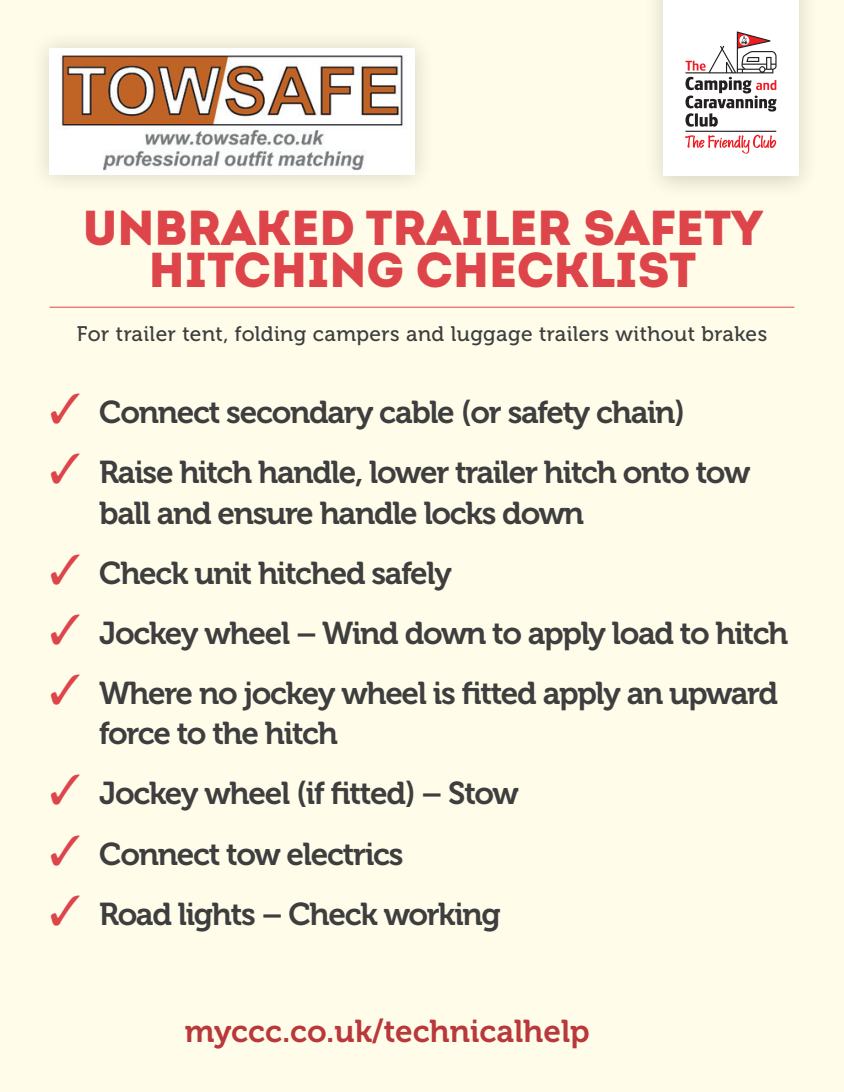
<style>
.page{position:relative;width:844px;height:1092px;background:#fff}
.page>*{position:absolute;margin:0;border:0;box-sizing:border-box;transform-origin:0 0}
.t1{font:49px/42px "Intro Black Caps";color:#dd454a;text-align:center}
.t2{font:31.5px/40.2px "Museo 700";letter-spacing:-.04em;color:#3e3e3f}
.t3{font:31.5px "Museo 700";color:#b9383c}
.t4{font:21px "Museo 500";letter-spacing:.02em;color:#3e3e3f}
.s1{color:#dd454a}
</style>
<div class="page">
<div style="left:0;top:0;width:843px;height:1091px;background:#fffde9"></div>
<div style="left:643px;top:0;width:175px;height:200px;background:#231f20;opacity:.2"></div>
<div style="left:663px;top:0;width:135px;height:176px;background:#fff"></div>
<svg style="left:685px;top:31px;width:91px;height:123px"></svg>
<hr style="left:50px;top:306px;width:744px;height:2px;background:#dd454a">
<div style="left:30px;top:29px;width:404px;height:166px;background:#231f20;opacity:.2"></div>
<img style="left:50px;top:49px;width:364px;height:126px">
<h1 class="t1" style="left:83px;top:206px;width:681px">UNBRAKED TRAILER SAFETY<br>HITCHING CHECKLIST</h1>
<p class="t4" style="left:77px;top:322px;width:691px">For trailer tent, folding campers and luggage trailers without brakes</p>
<p class="t2" style="left:50px;top:392px;width:637px"><span class="s1">✓</span> Connect secondary cable (or safety chain)</p>
<p class="t2" style="left:99px;top:453px;width:652px;text-indent:-50px"><span class="s1">✓</span> Raise hitch handle, lower trailer hitch onto tow ball and ensure handle locks down</p>
<p class="t2" style="left:50px;top:553px;width:403px"><span class="s1">✓</span> Check unit hitched safely</p>
<p class="t2" style="left:50px;top:613px;width:740px"><span class="s1">✓</span> Jockey wheel – Wind down to apply load to hitch</p>
<p class="t2" style="left:99px;top:673px;width:680px;text-indent:-50px"><span class="s1">✓</span> Where no jockey wheel is fitted apply an upward force to the hitch</p>
<p class="t2" style="left:50px;top:773px;width:470px"><span class="s1">✓</span> Jockey wheel (if fitted) – Stow</p>
<p class="t2" style="left:50px;top:833px;width:355px"><span class="s1">✓</span> Connect tow electrics</p>
<p class="t2" style="left:50px;top:894px;width:452px"><span class="s1">✓</span> Road lights – Check working</p>
<p class="t3" style="left:185px;top:1013px;width:406px">myccc.co.uk/technicalhelp</p>
</div>
